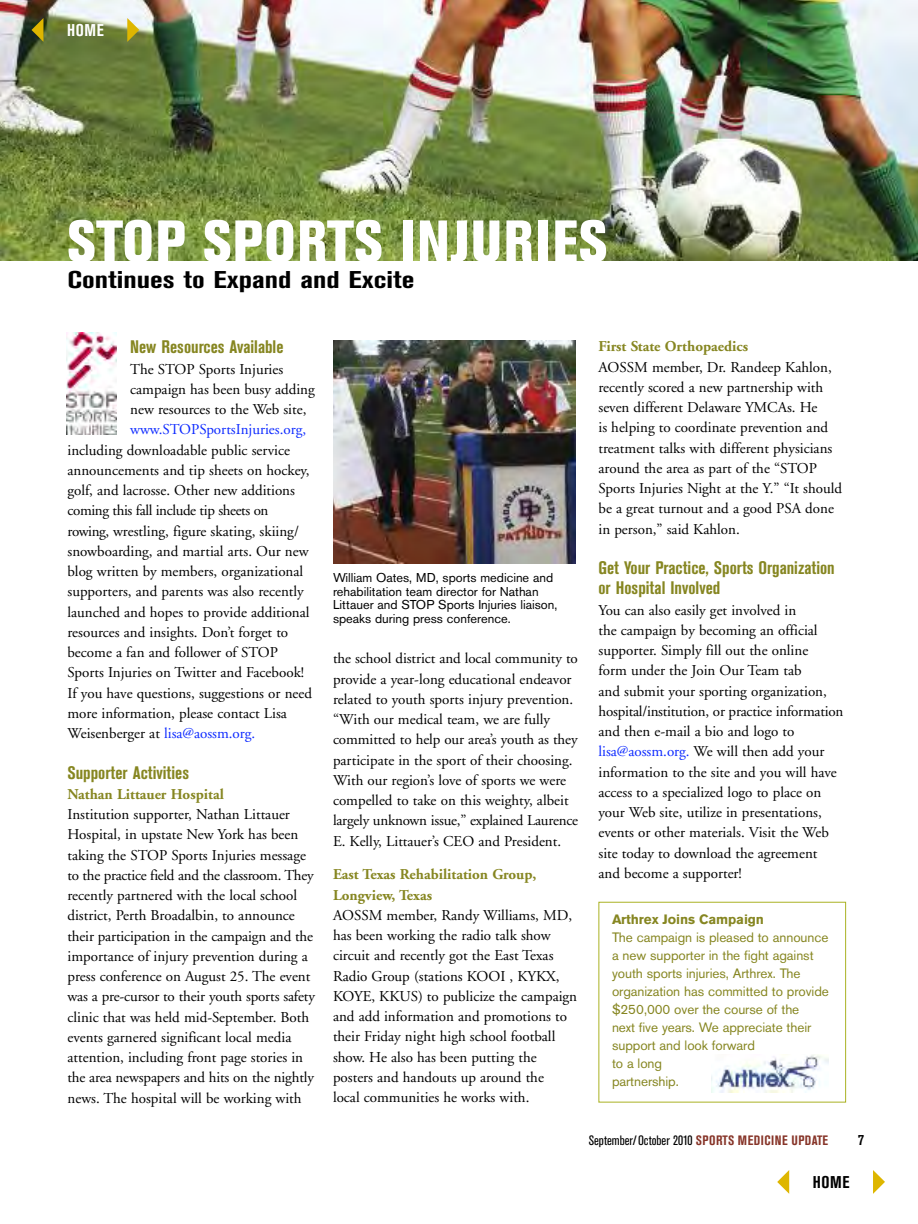
<style>
.page{position:relative;width:918px;height:1224px;background:#fff}
.page>*{position:absolute;margin:0;border:0;box-sizing:border-box;transform-origin:0 0}
.t1{font:800 condensed 58.5px "Akzidenz Grotesk BE";letter-spacing:.02em;color:#fff}
.t2{font:700 condensed 24px "Akzidenz Grotesk BE";color:#000;scale:1.33 1}
.t3{font:700 condensed 18px/20.2px "Akzidenz Grotesk BE";color:#868621}
.t4{font:700 condensed 16.95px "Akzidenz Grotesk BE";color:#fff}
.t5{font:700 condensed 16.95px "Akzidenz Grotesk BE";color:#000}
.t6{font:15px/20.2px "Adobe Garamond";color:#000}
.t7{font:15px/20.2px "Adobe Garamond Bold Os F";color:#868621}
.t8{font:15px "Adobe Garamond";color:#0c29ff}
.t9{font:700 condensed 15px "Akzidenz Grotesk BE";color:#000}
.t10{font:13.5px/18px "Akzidenz Grotesk BE";letter-spacing:-.005em;color:#868621}
.t11{font:condensed 13.5px "Akzidenz Grotesk BE";color:#000}
.t12{font:700 13.5px "Akzidenz Grotesk BE";letter-spacing:-.005em;color:#868621}
.t13{font:12.75px/13.5px "Akzidenz Grotesk BE";color:#000}
.s1{color:#0c29ff}
.s2{font-weight:700;color:#873529}
</style>
<div class="page">
<img style="left:0;top:0;width:918px;height:261px">
<img style="left:711px;top:1054px;width:118px;height:38px">
<img style="left:67px;top:333px;width:49px;height:102px">
<img style="left:333px;top:341px;width:243px;height:222px">
<div style="left:598px;top:902px;width:248px;height:200px;border:1px solid #aab224"></div>
<svg style="left:127px;top:18px;width:12px;height:24px"></svg>
<svg style="left:32px;top:18px;width:11px;height:24px"></svg>
<svg style="left:873px;top:1170px;width:12px;height:24px"></svg>
<svg style="left:777px;top:1170px;width:12px;height:24px"></svg>
<p class="t4" style="left:67px;top:24px;width:38px">HOME</p>
<h1 class="t1" style="left:68px;top:220px;width:541px">STOP SPORTS INJURIES</h1>
<h2 class="t2" style="left:68px;top:272px;width:262px">Continues to Expand and Excite</h2>
<p class="t3" style="left:130px;top:338px;width:155px">New Resources Available</p>
<p class="t6" style="left:130px;top:360px;width:186px">The STOP Sports Injuries campaign has been busy adding new resources to the Web site,</p>
<p class="t8" style="left:130px;top:424px;width:177px">www.STOPSportsInjuries.org,</p>
<p class="t6" style="left:67px;top:441px;width:246px">including downloadable public service announcements and tip sheets on hockey, golf, and lacrosse. Other new additions coming this fall include tip sheets on rowing, wrestling, figure skating, skiing/ snowboarding, and martial arts. Our new blog written by members, organizational supporters, and parents was also recently launched and hopes to provide additional resources and insights. Don’t forget to become a fan and follower of STOP Sports Injuries on Twitter and Facebook!<br>If you have questions, suggestions or need more information, please contact Lisa Weisenberger at <span class="s1">lisa@aossm.org.</span></p>
<p class="t3" style="left:68px;top:764px;width:123px">Supporter Activities</p>
<p class="t7" style="left:68px;top:785px;width:158px">Nathan Littauer Hospital</p>
<p class="t6" style="left:68px;top:806px;width:249px">Institution supporter, Nathan Littauer Hospital, in upstate New York has been taking the STOP Sports Injuries message to the practice field and the classroom. They recently partnered with the local school district, Perth Broadalbin, to announce their participation in the campaign and the importance of injury prevention during a press conference on August 25. The event was a pre-cursor to their youth sports safety clinic that was held mid-September. Both events garnered significant local media attention, including front page stories in the area newspapers and hits on the nightly news. The hospital will be working with</p>
<p class="t13" style="left:333px;top:572px;width:226px">William Oates, MD, sports medicine and rehabilitation team director for Nathan Littauer and STOP Sports Injuries liaison, speaks during press conference.</p>
<p class="t6" style="left:333px;top:650px;width:247px">the school district and local community to provide a year-long educational endeavor related to youth sports injury prevention. “With our medical team, we are fully committed to help our area’s youth as they participate in the sport of their choosing.<br>With our region’s love of sports we were compelled to take on this weighty, albeit largely unknown issue,” explained Laurence E. Kelly, Littauer’s CEO and President.</p>
<p class="t7" style="left:333px;top:866px;width:205px">East Texas Rehabilitation Group,<br>Longview, Texas</p>
<p class="t6" style="left:333px;top:906px;width:246px">AOSSM member, Randy Williams, MD, has been working the radio talk show circuit and recently got the East Texas Radio Group (stations KOOI , KYKX, KOYE, KKUS) to publicize the campaign and add information and promotions to their Friday night high school football show. He also has been putting the posters and handouts up around the<br>local communities he works with.</p>
<p class="t7" style="left:598px;top:338px;width:151px">First State Orthopaedics</p>
<p class="t6" style="left:598px;top:358px;width:245px">AOSSM member, Dr. Randeep Kahlon, recently scored a new partnership with seven different Delaware YMCAs. He<br>is helping to coordinate prevention and treatment talks with different physicians around the area as part of the “STOP Sports Injuries Night at the Y.” “It should be a great turnout and a good PSA done in person,” said Kahlon.</p>
<p class="t3" style="left:598px;top:559px;width:238px">Get Your Practice, Sports Organization or Hospital Involved</p>
<p class="t6" style="left:598px;top:601px;width:246px">You can also easily get involved in<br>the campaign by becoming an official supporter. Simply fill out the online<br>form under the Join Our Team tab<br>and submit your sporting organization, hospital/institution, or practice information and then e-mail a bio and logo to <span class="s1">lisa@aossm.org.</span> We will then add your information to the site and you will have access to a specialized logo to place on your Web site, utilize in presentations, events or other materials. Visit the Web site today to download the agreement<br>and become a supporter!</p>
<p class="t12" style="left:612px;top:914px;width:154px">Arthrex Joins Campaign</p>
<p class="t10" style="left:612px;top:930px;width:218px">The campaign is pleased to announce a new supporter in the fight against youth sports injuries, Arthrex. The organization has committed to provide $250,000 over the course of the<br>next five years. We appreciate their support and look forward<br>to a long<br>partnership.</p>
<p class="t11" style="left:589px;top:1135px;width:241px">September/October 2010 <span class="s2">SPORTS MEDICINE UPDATE</span></p>
<p class="t9" style="left:858px;top:1134px;width:7px">7</p>
<p class="t5" style="left:813px;top:1176px;width:38px">HOME</p>
</div>
